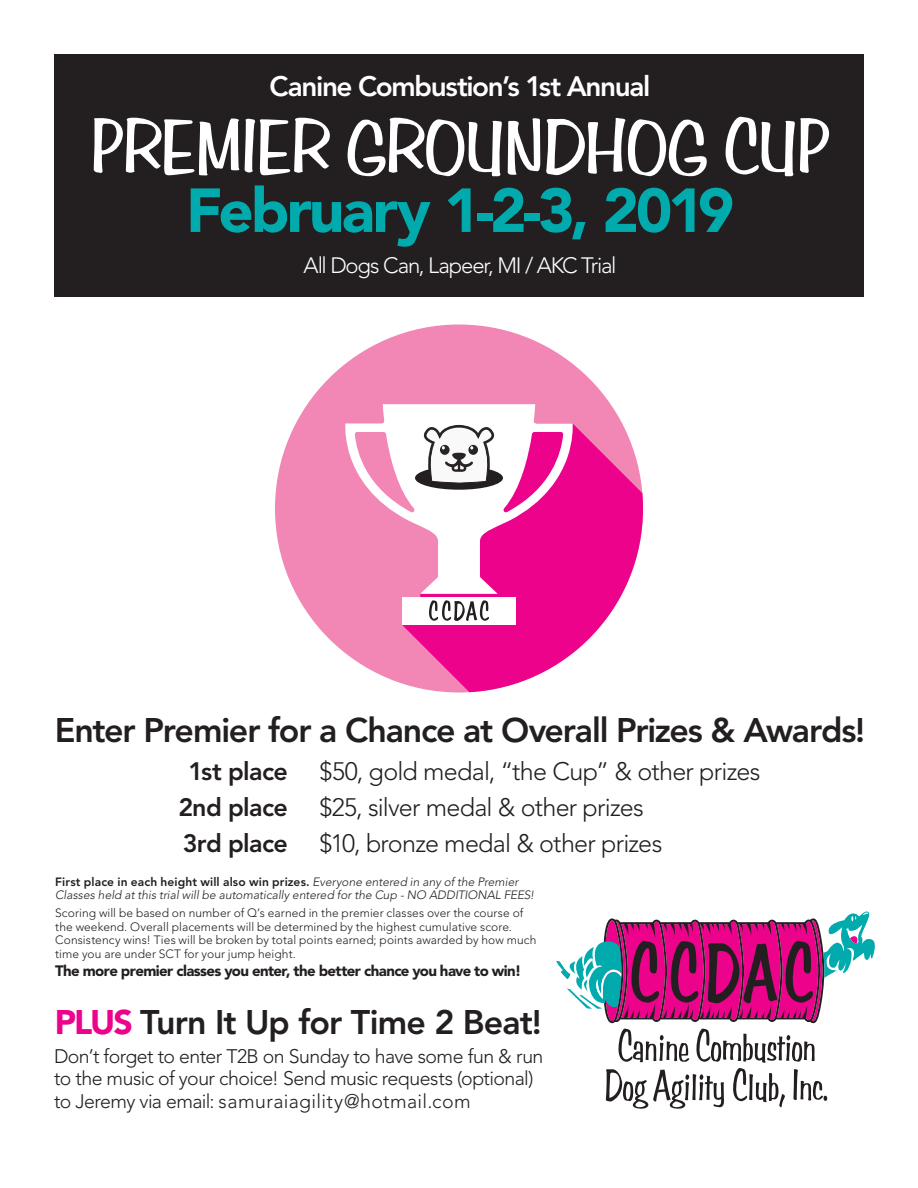
<style>
.page{position:relative;width:918px;height:1188px;background:#fff}
.page>*{position:absolute;margin:0;border:0;box-sizing:border-box;transform-origin:0 0}
.t1{font:74.7px "Stimpson";letter-spacing:-.05em;color:#fff}
.t2{font:900 61.5px "Avenir";letter-spacing:-.05em;color:#00aaad}
.t3{font:800 33.9px "Avenir";letter-spacing:-.035em;color:#231f20}
.t4{font:800 27.9px "Avenir";letter-spacing:-.05em;color:#fff}
.t5{font:300 25.05px "Avenir";letter-spacing:-.03em;color:#231f20}
.t6{font:800 25.05px "Avenir";letter-spacing:-.025em;color:#231f20}
.t7{font:300 22.05px "Avenir";letter-spacing:-.05em;color:#fff}
.t8{font:300 19.5px/22.5px "Avenir";letter-spacing:-.03em;color:#231f20}
.t9{font:900 15px "Avenir";letter-spacing:-.04em;color:#231f20}
.t10{font:300 12px/13.5px "Avenir";letter-spacing:.005em;color:#231f20}
.t11{font:italic 300 12px/13.5px "Avenir";color:#231f20}
.s1{font-weight:800;font-style:normal}
.s2{font-weight:900;color:#ed028c}
</style>
<div class="page">
<div style="left:54px;top:54px;width:810px;height:243px;background:#231f20"></div>
<svg style="left:556px;top:911px;width:319px;height:198px"></svg>
<div style="left:275px;top:324px;width:368px;height:369px;background:#f287b6;border-radius:50%"></div>
<svg style="left:402px;top:423px;width:241px;height:269px;fill:#ed028c"></svg>
<div style="left:402px;top:598px;width:114px;height:27px;background:#fff"></div>
<svg style="left:429px;top:600px;width:60px;height:21px"></svg>
<svg style="left:345px;top:404px;width:228px;height:190px"></svg>
<h3 class="t4" style="left:270px;top:70px;width:382px">Canine Combustion’s 1st Annual</h3>
<h1 class="t1" style="left:89px;top:100px;width:744px">PREMIER GROUNDHOG CUP</h1>
<h2 class="t2" style="left:186px;top:173px;width:550px">February 1-2-3, 2019</h2>
<h3 class="t7" style="left:304px;top:252px;width:314px">All Dogs Can, Lapeer, MI / AKC Trial</h3>
<h3 class="t3" style="left:55px;top:710px;width:812px">Enter Premier for a Chance at Overall Prizes &amp; Awards!</h3>
<h3 class="t6" style="left:189px;top:757px;width:101px">1st place</h3>
<h3 class="t5" style="left:320px;top:757px;width:443px">$50, gold medal, “the Cup” &amp; other prizes</h3>
<h3 class="t6" style="left:178px;top:793px;width:111px">2nd place</h3>
<h3 class="t5" style="left:320px;top:793px;width:326px">$25, silver medal &amp; other prizes</h3>
<h3 class="t6" style="left:183px;top:829px;width:107px">3rd place</h3>
<h3 class="t5" style="left:320px;top:829px;width:344px">$10, bronze medal &amp; other prizes</h3>
<p class="t11" style="left:55px;top:875px;width:481px"><span class="s1">First place in each height will also win prizes.</span> Everyone entered in any of the Premier<br>Classes held at this trial will be automatically entered for the Cup - NO ADDITIONAL FEES!</p>
<p class="t10" style="left:55px;top:906px;width:483px">Scoring will be based on number of Q’s earned in the premier classes over the course of the weekend. Overall placements will be determined by the highest cumulative score.<br>Consistency wins! Ties will be broken by total points earned; points awarded by how much time you are under SCT for your jump height.</p>
<p class="t9" style="left:55px;top:962px;width:468px">The more premier classes you enter, the better chance you have to win!</p>
<h3 class="t3" style="left:55px;top:1002px;width:489px"><span class="s2">PLUS</span> Turn It Up for Time 2 Beat!</h3>
<h3 class="t8" style="left:54px;top:1045px;width:491px">Don’t forget to enter T2B on Sunday to have some fun &amp; run to the music of your choice! Send music requests (optional) to Jeremy via email: samuraiagility@hotmail.com</h3>
</div>
